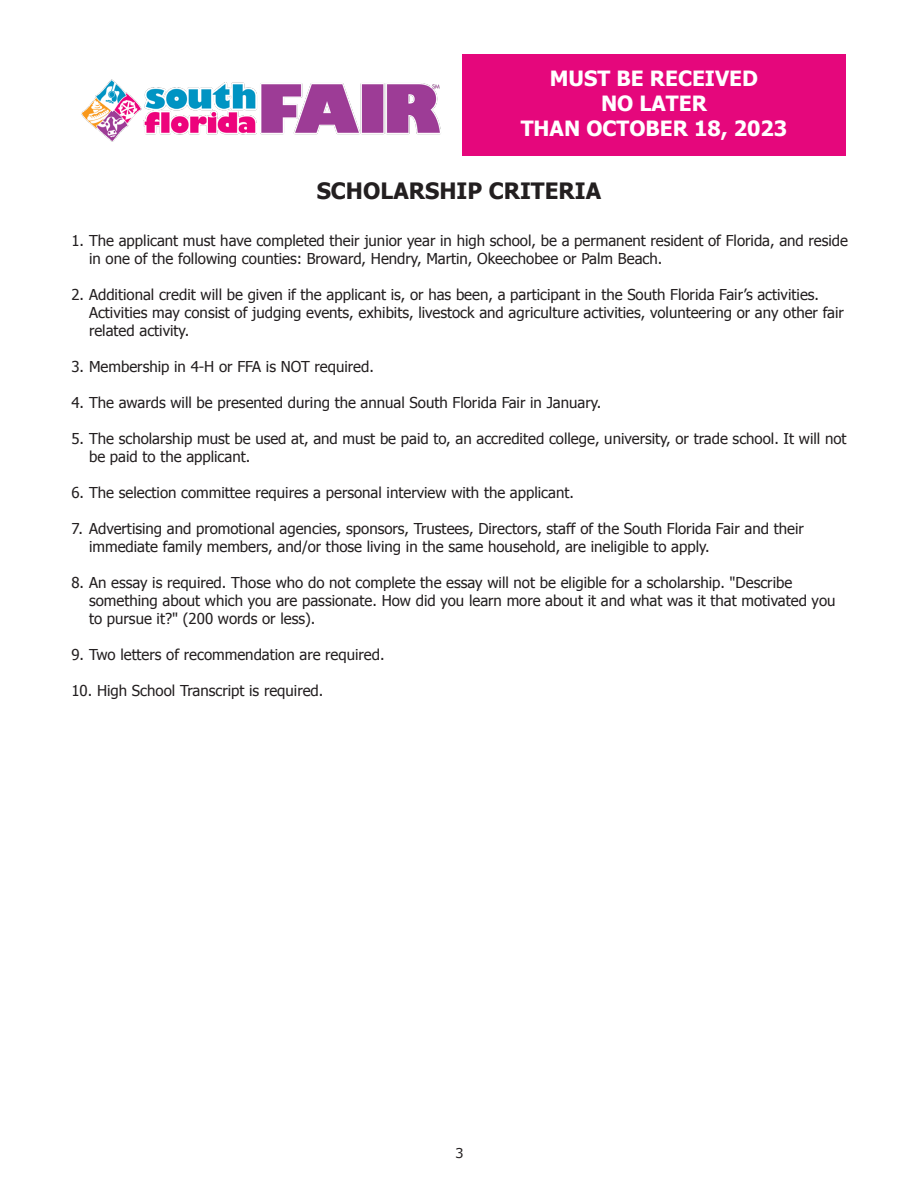
<style>
.page{position:relative;width:918px;height:1188px;background:#fff}
.page>*{position:absolute;margin:0;border:0;box-sizing:border-box;transform-origin:0 0}
.t1{font:700 22.5px "Tahoma";color:#231f20}
.t2{font:700 21px "Tahoma";color:#fff}
.t3{font:15px/18px "Tahoma";color:#231f20}
.t4{font:13.5px "Verdana";color:#231f20}
</style>
<div class="page">
<div style="left:462px;top:54px;width:384px;height:101px;background:#e5077c"></div>
<img style="left:81px;top:79px;width:360px;height:63px">
<p class="t2" style="left:550px;top:63px;width:210px">MUST BE RECEIVED</p>
<p class="t2" style="left:601px;top:89px;width:107px">NO LATER</p>
<p class="t2" style="left:521px;top:114px;width:268px">THAN OCTOBER 18, 2023</p>
<p class="t1" style="left:317px;top:175px;width:286px">SCHOLARSHIP CRITERIA</p>
<p class="t3" style="left:89px;top:231px;width:761px;text-indent:-18px">1. The applicant must have completed their junior year in high school, be a permanent resident of Florida, and reside in one of the following counties: Broward, Hendry, Martin, Okeechobee or Palm Beach.</p>
<p class="t3" style="left:89px;top:285px;width:756px;text-indent:-18px">2. Additional credit will be given if the applicant is, or has been, a participant in the South Florida Fair’s activities.<br>Activities may consist of judging events, exhibits, livestock and agriculture activities, volunteering or any other fair related activity.</p>
<p class="t3" style="left:71px;top:357px;width:304px">3. Membership in 4-H or FFA is NOT required.</p>
<p class="t3" style="left:71px;top:393px;width:532px">4. The awards will be presented during the annual South Florida Fair in January.</p>
<p class="t3" style="left:89px;top:429px;width:759px;text-indent:-18px">5. The scholarship must be used at, and must be paid to, an accredited college, university, or trade school. It will not be paid to the applicant.</p>
<p class="t3" style="left:71px;top:483px;width:504px">6. The selection committee requires a personal interview with the applicant.</p>
<p class="t3" style="left:89px;top:519px;width:716px;text-indent:-18px">7. Advertising and promotional agencies, sponsors, Trustees, Directors, staff of the South Florida Fair and their immediate family members, and/or those living in the same household, are ineligible to apply.</p>
<p class="t3" style="left:71px;top:573px;width:722px">8. An essay is required. Those who do not complete the essay will not be eligible for a scholarship. "Describe</p>
<p class="t3" style="left:89px;top:591px;width:748px">something about which you are passionate. How did you learn more about it and what was it that motivated you</p>
<p class="t3" style="left:89px;top:609px;width:228px">to pursue it?" (200 words or less).</p>
<p class="t3" style="left:71px;top:645px;width:315px">9. Two letters of recommendation are required.</p>
<p class="t3" style="left:71px;top:681px;width:253px">10. High School Transcript is required.</p>
<p class="t4" style="left:455px;top:1145px;width:10px">3</p>
</div>
